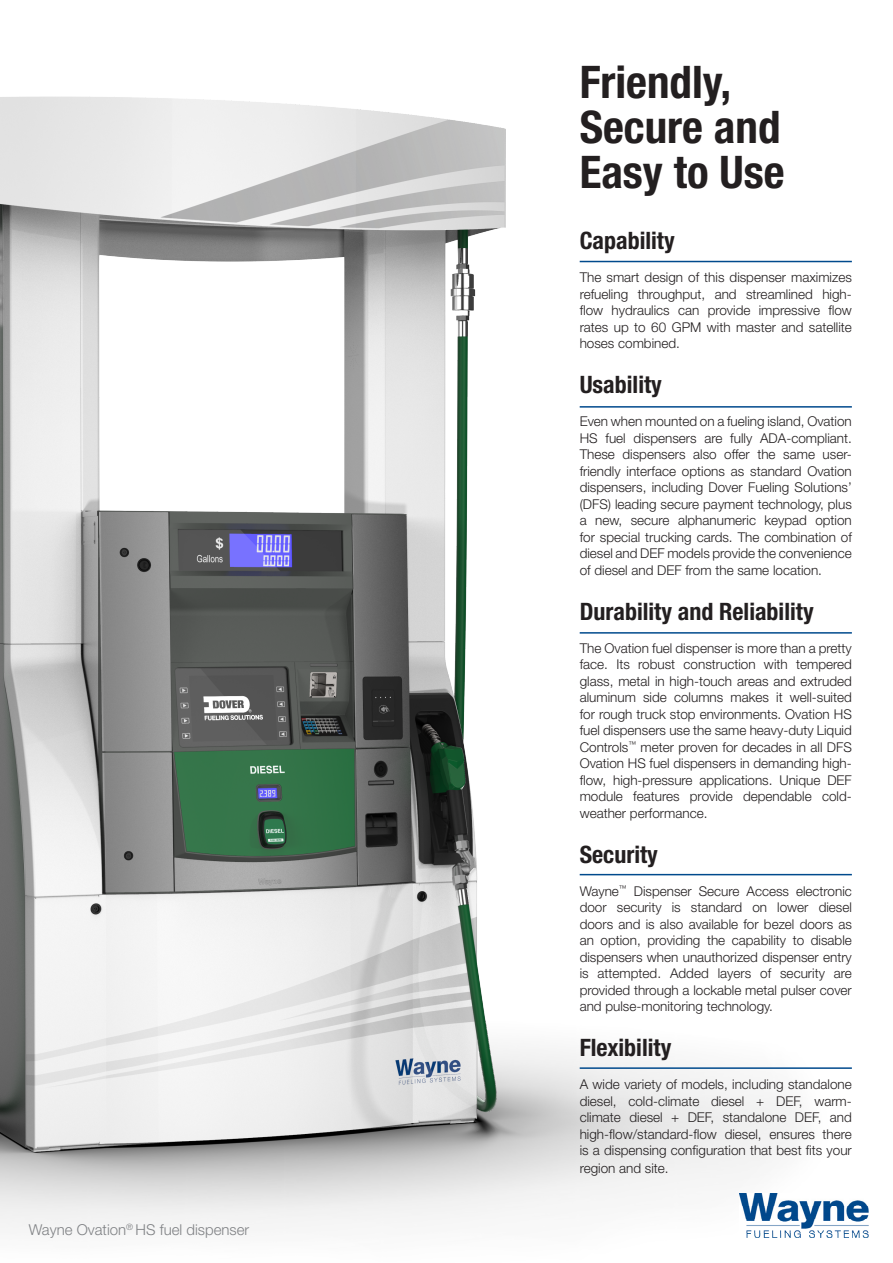
<style>
.page{position:relative;width:893px;height:1263px;background:#fff}
.page>*{position:absolute;margin:0;border:0;box-sizing:border-box;transform-origin:0 0}
.t1{font:700 condensed 45px/45px "Helvetica Neue LT Std";color:#231f20}
.t2{font:700 condensed 24px "Helvetica Neue LT Std";color:#231f20}
.t3{font:300 15px "Helvetica Neue LT Std";color:#808285}
.t4{font:300 13.5px/16.5px "Helvetica Neue LT Std";color:#231f20;text-align:justify}
</style>
<div class="page">
<img style="left:0;top:96px;width:869px;height:1142px">
<img style="left:740px;top:1193px;width:128px;height:44px">
<hr style="left:580px;top:261px;width:272px;height:1px;background:#004a8d">
<hr style="left:580px;top:406px;width:272px;height:2px;background:#004a8d">
<hr style="left:580px;top:632px;width:272px;height:2px;background:#004a8d">
<hr style="left:580px;top:874px;width:272px;height:1px;background:#004a8d">
<hr style="left:580px;top:1067px;width:272px;height:2px;background:#004a8d">
<p class="t3" style="left:29px;top:1221px;width:222px">Wayne Ovation<sup>®</sup> HS fuel dispenser</p>
<p class="t1" style="left:580px;top:59px;width:202px">Friendly,<br>Secure and</p>
<p class="t1" style="left:580px;top:149px;width:206px">Easy to Use</p>
<p class="t2" style="left:580px;top:226px;width:97px">Capability</p>
<p class="t4" style="left:580px;top:269px;width:274px">The smart design of this dispenser maximizes refueling throughput, and streamlined high&shy;flow hydraulics can provide impressive flow rates up to 60 GPM with master and satellite hoses combined.</p>
<p class="t2" style="left:580px;top:370px;width:84px">Usability</p>
<p class="t4" style="left:580px;top:413px;width:274px">Even when mounted on a fueling island, Ovation HS fuel dispensers are fully ADA-compliant.<br>These dispensers also offer the same user&shy;friendly interface options as standard Ovation dispensers, including Dover Fueling Solutions’ (DFS) leading secure payment technology, plus a new, secure alphanumeric keypad option for special trucking cards. The combination of diesel and DEF models provide the convenience of diesel and DEF from the same location.</p>
<p class="t2" style="left:580px;top:597px;width:235px">Durability and Reliability</p>
<p class="t4" style="left:580px;top:639px;width:274px">The Ovation fuel dispenser is more than a pretty face. Its robust construction with tempered glass, metal in high-touch areas and extruded aluminum side columns makes it well-suited for rough truck stop environments. Ovation HS fuel dispensers use the same heavy-duty Liquid Controls<sup>™</sup> meter proven for decades in all DFS Ovation HS fuel dispensers in demanding high&shy;flow, high-pressure applications. Unique DEF module features provide dependable cold&shy;weather performance.</p>
<p class="t2" style="left:580px;top:840px;width:80px">Security</p>
<p class="t4" style="left:580px;top:882px;width:274px">Wayne<sup>™</sup> Dispenser Secure Access electronic door security is standard on lower diesel doors and is also available for bezel doors as an option, providing the capability to disable dispensers when unauthorized dispenser entry is attempted. Added layers of security are provided through a lockable metal pulser cover and pulse-monitoring technology.</p>
<p class="t2" style="left:580px;top:1033px;width:93px">Flexibility</p>
<p class="t4" style="left:580px;top:1076px;width:274px">A wide variety of models, including standalone diesel, cold-climate diesel + DEF, warm&shy;climate diesel + DEF, standalone DEF, and high-flow/standard-flow diesel, ensures there is a dispensing configuration that best fits your</p>
<p class="t4" style="left:580px;top:1160px;width:91px">region and site.</p>
</div>
